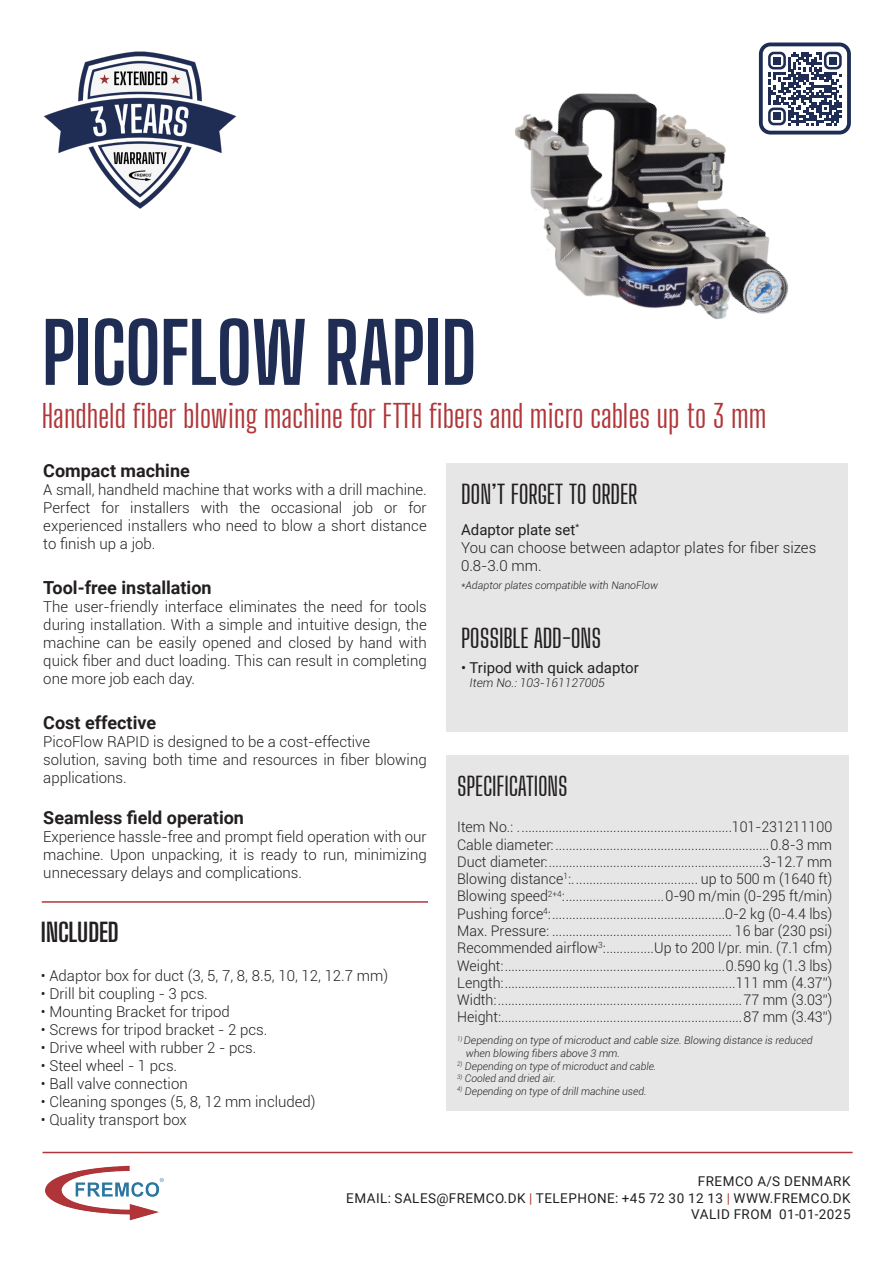
<style>
.page{position:relative;width:893px;height:1263px;background:#fff}
.page>*{position:absolute;margin:0;border:0;box-sizing:border-box;transform-origin:0 0}
.t1{font:700 82.5px "Big Shoulders Display";letter-spacing:-.01em;color:#1f2d55}
.t2{font:31.5px "Big Shoulders Display";letter-spacing:-.005em;color:#b03639}
.t3{font:500 25.5px "Big Shoulders Display";letter-spacing:-.01em;color:#231f20}
.t4{font:700 25.5px "Big Shoulders Display";letter-spacing:-.01em;color:#231f20}
.t5{font:700 18px "Roboto";color:#231f20}
.t6{font:300 15px/18px "Roboto";color:#231f20;text-align:justify}
.t7{font:15px "Roboto";color:#231f20}
.t8{font:300 14.55px/17.2px "Roboto";color:#231f20}
.t9{font:13.5px/16.2px "Roboto";letter-spacing:.035em;color:#231f20;text-align:right}
.t10{font:italic 300 12px "Roboto";color:#231f20}
.t11{font:italic 300 10.5px/12.8px "Roboto";color:#231f20}
.s1{color:#b03639}
</style>
<div class="page">
<img style="left:44px;top:51px;width:193px;height:158px">
<div style="left:446px;top:755px;width:403px;height:355px;background:#e6e6e6"></div>
<img style="left:45px;top:1165px;width:119px;height:56px">
<hr style="left:43px;top:1152px;width:810px;height:1px;background:#b03639">
<hr style="left:42px;top:901px;width:386px;height:2px;background:#b03639">
<div style="left:446px;top:463px;width:402px;height:269px;background:#e6e6e6"></div>
<img style="left:514px;top:42px;width:329px;height:278px">
<svg style="left:759px;top:43px;width:92px;height:92px"></svg>
<div style="left:773px;top:57px;width:8px;height:7px;background:#1f2d55"></div>
<div style="left:829px;top:57px;width:8px;height:7px;background:#1f2d55"></div>
<div style="left:773px;top:113px;width:8px;height:7px;background:#1f2d55"></div>
<p class="t1" style="left:42px;top:297px;width:437px">PICOFLOW RAPID</p>
<p class="t2" style="left:42px;top:396px;width:726px">Handheld fiber blowing machine for FTTH fibers and micro cables up to 3 mm</p>
<p class="t5" style="left:43px;top:458px;width:148px">Compact machine</p>
<p class="t6" style="left:43px;top:480px;width:385px">A small, handheld machine that works with a drill machine.<br>Perfect for installers with the occasional job or for experienced installers who need to blow a short distance to finish up a job.</p>
<p class="t5" style="left:43px;top:575px;width:170px">Tool-free installation</p>
<p class="t6" style="left:43px;top:597px;width:385px">The user-friendly interface eliminates the need for tools during installation. With a simple and intuitive design, the machine can be easily opened and closed by hand with quick fiber and duct loading. This can result in completing one more job each day.</p>
<p class="t5" style="left:43px;top:710px;width:114px">Cost effective</p>
<p class="t6" style="left:43px;top:732px;width:328px">PicoFlow RAPID is designed to be a cost-effective</p>
<p class="t6" style="left:43px;top:750px;width:385px">solution, saving both time and resources in fiber blowing applications.</p>
<p class="t5" style="left:43px;top:804px;width:202px">Seamless field operation</p>
<p class="t6" style="left:43px;top:827px;width:385px">Experience hassle-free and prompt field operation with our machine. Upon unpacking, it is ready to run, minimizing unnecessary delays and complications.</p>
<p class="t3" style="left:461px;top:477px;width:178px">DON’T FORGET TO ORDER</p>
<p class="t7" style="left:461px;top:519px;width:120px">Adaptor plate set<sup>*</sup></p>
<p class="t6" style="left:461px;top:538px;width:357px">You can choose between adaptor plates for fiber sizes<br>0.8-3.0 mm.</p>
<p class="t11" style="left:461px;top:579px;width:199px">*Adaptor plates compatible with NanoFlow</p>
<p class="t3" style="left:461px;top:621px;width:142px">POSSIBLE ADD-ONS</p>
<p class="t7" style="left:461px;top:657px;width:179px">• Tripod with quick adaptor</p>
<p class="t10" style="left:470px;top:674px;width:137px">Item No.: 103-161127005</p>
<p class="t3" style="left:457px;top:770px;width:112px">SPECIFICATIONS</p>
<p class="t8" style="left:457px;top:818px;width:376px">Item No.: ...............................................................101-231211100</p>
<p class="t8" style="left:457px;top:835px;width:376px">Cable diameter: ...............................................................0.8-3 mm</p>
<p class="t8" style="left:457px;top:853px;width:376px">Duct diameter:...............................................................3-12.7 mm</p>
<p class="t8" style="left:457px;top:870px;width:376px">Blowing distance<sup>1</sup>:..................................... up to 500 m (1640 ft)</p>
<p class="t8" style="left:457px;top:887px;width:376px">Blowing speed<sup>2+4</sup>:.............................0-90 m/min (0-295 ft/min)</p>
<p class="t8" style="left:457px;top:904px;width:376px">Pushing force<sup>4</sup>:...................................................0-2 kg (0-4.4 lbs)</p>
<p class="t8" style="left:457px;top:922px;width:376px">Max. Pressure: ..................................................... 16 bar (230 psi)<br>Recommended airflow<sup>3</sup>:..............Up to 200 l/pr. min. (7.1 cfm)</p>
<p class="t8" style="left:457px;top:956px;width:376px">Weight:.................................................................0.590 kg (1.3 lbs)</p>
<p class="t8" style="left:457px;top:973px;width:376px">Length:....................................................................111 mm (4.37”)</p>
<p class="t8" style="left:457px;top:991px;width:376px">Width:........................................................................77 mm (3.03”)</p>
<p class="t8" style="left:457px;top:1008px;width:376px">Height:.......................................................................87 mm (3.43”)</p>
<p class="t11" style="left:466px;top:1034px;width:349px;text-indent:-9px"><sup>1)</sup> Depending on type of microduct and cable size. Blowing distance is reduced when blowing fibers above 3 mm.</p>
<p class="t11" style="left:457px;top:1059px;width:201px"><sup>2)</sup> Depending on type of microduct and cable.</p>
<p class="t11" style="left:457px;top:1072px;width:100px"><sup>3)</sup> Cooled and dried air.</p>
<p class="t11" style="left:457px;top:1084px;width:191px"><sup>4)</sup> Depending on type of drill machine used.</p>
<p class="t4" style="left:41px;top:914px;width:80px">INCLUDED</p>
<p class="t6" style="left:41px;top:966px;width:349px">• Adaptor box for duct (3, 5, 7, 8, 8.5, 10, 12, 12.7 mm)</p>
<p class="t6" style="left:41px;top:984px;width:168px">• Drill bit coupling - 3 pcs.</p>
<p class="t6" style="left:41px;top:1002px;width:190px">• Mounting Bracket for tripod</p>
<p class="t6" style="left:41px;top:1020px;width:228px">• Screws for tripod bracket - 2 pcs.</p>
<p class="t6" style="left:41px;top:1038px;width:217px">• Drive wheel with rubber 2 - pcs.</p>
<p class="t6" style="left:41px;top:1056px;width:138px">• Steel wheel - 1 pcs.</p>
<p class="t6" style="left:41px;top:1074px;width:148px">• Ball valve connection</p>
<p class="t6" style="left:41px;top:1092px;width:276px">• Cleaning sponges (5, 8, 12 mm included)</p>
<p class="t6" style="left:41px;top:1110px;width:148px">• Quality transport box</p>
<p class="t9" style="left:346px;top:1173px;width:506px">FREMCO A/S DENMARK<br>EMAIL: SALES@FREMCO.DK <span class="s1">|</span> TELEPHONE: +45 72 30 12 13 <span class="s1">|</span> WWW.FREMCO.DK</p>
<p class="t9" style="left:691px;top:1205px;width:161px">VALID FROM 01-01-2025</p>
</div>
